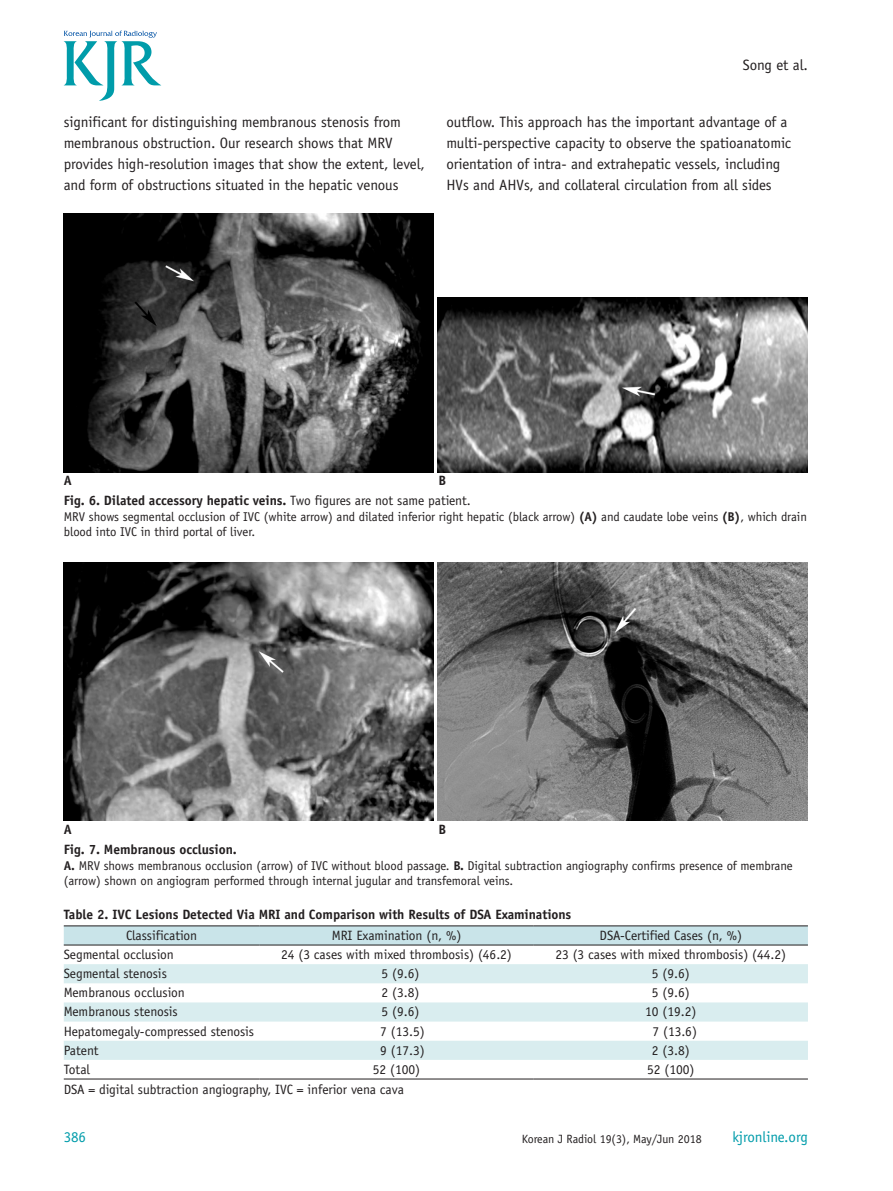
<style>
.page{position:relative;width:893px;height:1191px;background:#fff}
.page>*{position:absolute;margin:0;border:0;box-sizing:border-box;transform-origin:0 0}
.t1{font:15px/21px "Officina Sans Std";letter-spacing:-.005em;color:#231f20}
.t2{font:15px "Officina Sans Std";letter-spacing:-.005em;color:#009caa}
.t3{font:13.5px "Officina Sans Std";letter-spacing:-.005em;color:#231f20}
.t4{font:700 13.5px "Officina Sans Std";letter-spacing:-.005em;color:#231f20}
.t5{font:12.75px/15.3px "Officina Sans Std";letter-spacing:-.005em;color:#231f20}
.t6{font:12px "Officina Sans Std";letter-spacing:-.005em;color:#231f20}
.s1{font-weight:400}
.s2{font-weight:700}
</style>
<div class="page">
<svg style="left:64px;top:31px;width:97px;height:70px"></svg>
<div style="left:64px;top:926px;width:744px;height:18px;background:#c9e4e9"></div>
<svg style="left:64px;top:964px;width:744px;height:95px;fill:#d9edef"></svg>
<hr style="left:64px;top:925px;width:195px;height:1px;background:#231f20">
<hr style="left:259px;top:925px;width:275px;height:1px;background:#231f20">
<hr style="left:534px;top:925px;width:274px;height:1px;background:#231f20">
<hr style="left:64px;top:944px;width:195px;height:1px;background:#231f20">
<hr style="left:259px;top:944px;width:275px;height:1px;background:#231f20">
<hr style="left:534px;top:944px;width:274px;height:1px;background:#231f20">
<hr style="left:64px;top:1078px;width:195px;height:1px;background:#231f20">
<hr style="left:259px;top:1078px;width:275px;height:1px;background:#231f20">
<hr style="left:534px;top:1078px;width:274px;height:1px;background:#231f20">
<img style="left:64px;top:214px;width:370px;height:258px">
<img style="left:438px;top:298px;width:370px;height:174px">
<img style="left:64px;top:562px;width:370px;height:259px">
<img style="left:438px;top:562px;width:370px;height:259px">
<p class="t1" style="left:743px;top:54px;width:67px">Song et al.</p>
<p class="t1" style="left:64px;top:112px;width:363px">significant for distinguishing membranous stenosis from membranous obstruction. Our research shows that MRV provides high-resolution images that show the extent, level, and form of obstructions situated in the hepatic venous</p>
<p class="t1" style="left:446px;top:112px;width:346px">outflow. This approach has the important advantage of a multi-perspective capacity to observe the spatioanatomic orientation of intra- and extrahepatic vessels, including HVs and AHVs, and collateral circulation from all sides</p>
<p class="t4" style="left:64px;top:472px;width:10px">A</p>
<p class="t4" style="left:438px;top:472px;width:9px">B</p>
<p class="t4" style="left:64px;top:492px;width:408px">Fig. 6. Dilated accessory hepatic veins. <span class="s1">Two figures are not same patient.</span></p>
<p class="t5" style="left:64px;top:509px;width:745px">MRV shows segmental occlusion of IVC (white arrow) and dilated inferior right hepatic (black arrow) <span class="s2">(A)</span> and caudate lobe veins <span class="s2">(B)</span>, which drain blood into IVC in third portal of liver.</p>
<p class="t4" style="left:64px;top:821px;width:10px">A</p>
<p class="t4" style="left:438px;top:821px;width:9px">B</p>
<p class="t4" style="left:64px;top:841px;width:175px">Fig. 7. Membranous occlusion.</p>
<p class="t5" style="left:64px;top:857px;width:730px"><span class="s2">A.</span> MRV shows membranous occlusion (arrow) of IVC without blood passage. <span class="s2">B.</span> Digital subtraction angiography confirms presence of membrane (arrow) shown on angiogram performed through internal jugular and transfemoral veins.</p>
<p class="t4" style="left:64px;top:906px;width:509px">Table 2. IVC Lesions Detected Via MRI and Comparison with Results of DSA Examinations</p>
<p class="t3" style="left:126px;top:927px;width:73px">Classification</p>
<p class="t3" style="left:332px;top:927px;width:131px">MRI Examination (n, %)</p>
<p class="t3" style="left:600px;top:927px;width:144px">DSA-Certified Cases (n, %)</p>
<p class="t3" style="left:64px;top:946px;width:112px">Segmental occlusion</p>
<p class="t3" style="left:281px;top:946px;width:232px">24 (3 cases with mixed thrombosis) (46.2)</p>
<p class="t3" style="left:555px;top:946px;width:232px">23 (3 cases with mixed thrombosis) (44.2)</p>
<p class="t3" style="left:64px;top:965px;width:105px">Segmental stenosis</p>
<p class="t3" style="left:382px;top:965px;width:39px">5 (9.6)</p>
<p class="t3" style="left:652px;top:965px;width:39px">5 (9.6)</p>
<p class="t3" style="left:64px;top:985px;width:123px">Membranous occlusion</p>
<p class="t3" style="left:382px;top:985px;width:39px">2 (3.8)</p>
<p class="t3" style="left:652px;top:985px;width:39px">5 (9.6)</p>
<p class="t3" style="left:64px;top:1004px;width:116px">Membranous stenosis</p>
<p class="t3" style="left:382px;top:1004px;width:39px">5 (9.6)</p>
<p class="t3" style="left:645px;top:1004px;width:53px">10 (19.2)</p>
<p class="t3" style="left:64px;top:1023px;width:192px">Hepatomegaly-compressed stenosis</p>
<p class="t3" style="left:380px;top:1023px;width:46px">7 (13.5)</p>
<p class="t3" style="left:652px;top:1023px;width:46px">7 (13.6)</p>
<p class="t3" style="left:64px;top:1042px;width:36px">Patent</p>
<p class="t3" style="left:380px;top:1042px;width:46px">9 (17.3)</p>
<p class="t3" style="left:652px;top:1042px;width:39px">2 (3.8)</p>
<p class="t3" style="left:64px;top:1061px;width:28px">Total</p>
<p class="t3" style="left:373px;top:1061px;width:49px">52 (100)</p>
<p class="t3" style="left:647px;top:1061px;width:49px">52 (100)</p>
<p class="t3" style="left:64px;top:1082px;width:342px">DSA = digital subtraction angiography, IVC = inferior vena cava</p>
<p class="t2" style="left:64px;top:1128px;width:24px">386</p>
<p class="t6" style="left:522px;top:1132px;width:181px">Korean J Radiol 19(3), May/Jun 2018</p>
<p class="t2" style="left:732px;top:1128px;width:77px">kjronline.org</p>
</div>
